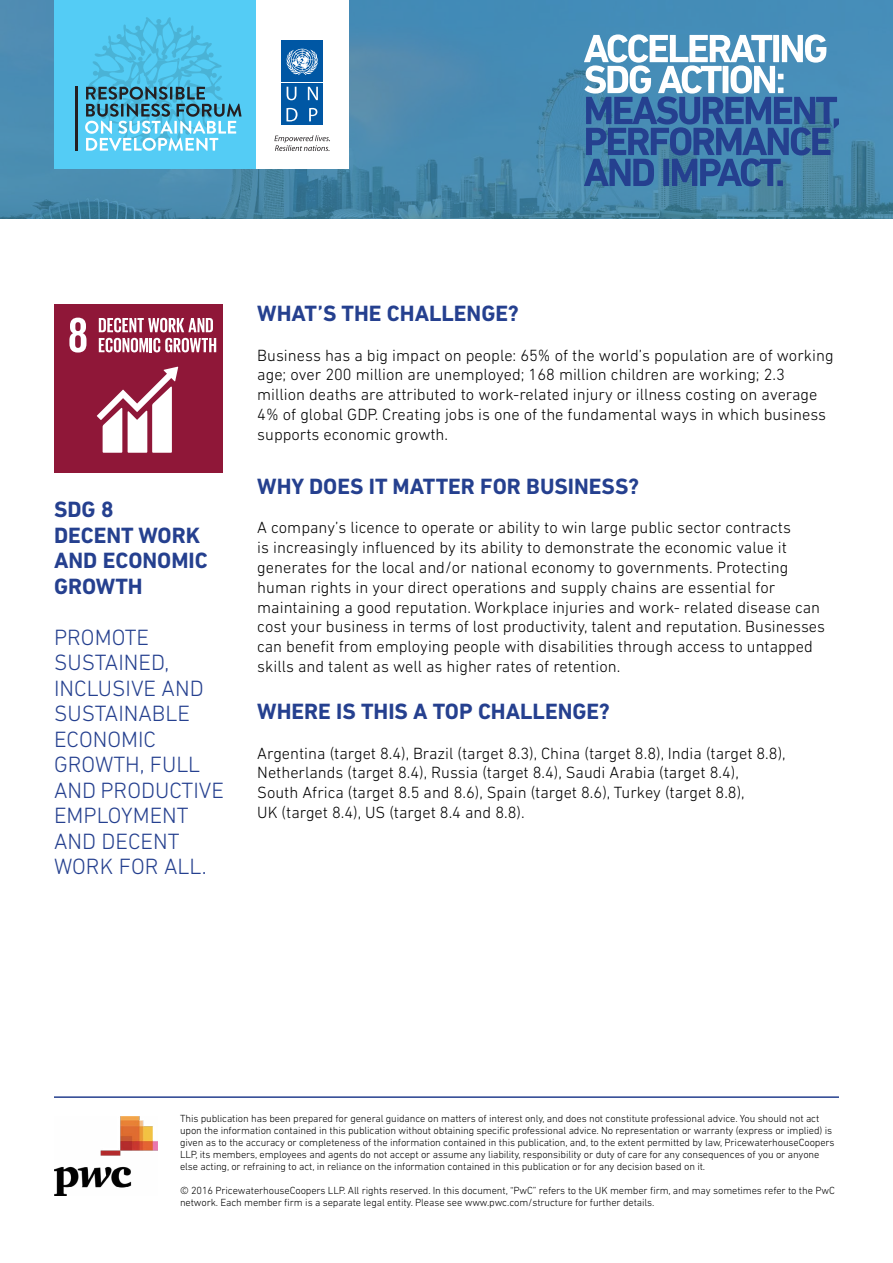
<style>
.page{position:relative;width:893px;height:1263px;background:#fff}
.page>*{position:absolute;margin:0;border:0;box-sizing:border-box;transform-origin:0 0}
.t1{font:700 22.5px/25.5px "DIN Next LT Pro";color:#25408f}
.t2{font:300 22.5px/25.5px "DIN Next LT Pro";color:#25408f}
.t3{font:300 16.5px/19.8px "DIN Next LT Pro";color:#000}
.t4{font:300 10.5px/12px "DIN Next LT Pro";letter-spacing:-.01em;color:#000}
</style>
<div class="page">
<div style="left:54px;top:304px;width:168px;height:169px;background:#8f1738"></div>
<svg style="left:97px;top:367px;width:81px;height:86px"></svg>
<svg style="left:69px;top:318px;width:17px;height:35px"></svg>
<svg style="left:99px;top:318px;width:114px;height:14px"></svg>
<svg style="left:99px;top:338px;width:117px;height:14px"></svg>
<svg style="left:0;top:0;width:892px;height:219px;background:#4789ae"></svg>
<div style="left:54px;top:1px;width:202px;height:168px;background:#54ccf5"></div>
<div style="left:256px;top:1px;width:93px;height:168px;background:#fff"></div>
<div style="left:281px;top:83px;width:21px;height:20px;background:#0057a4"></div>
<svg style="left:287px;top:87px;width:9px;height:13px"></svg>
<div style="left:303px;top:83px;width:20px;height:20px;background:#0057a4"></div>
<svg style="left:308px;top:87px;width:10px;height:13px"></svg>
<div style="left:303px;top:105px;width:20px;height:20px;background:#0057a4"></div>
<svg style="left:309px;top:108px;width:8px;height:13px"></svg>
<div style="left:281px;top:105px;width:21px;height:20px;background:#0057a4"></div>
<svg style="left:286px;top:108px;width:11px;height:13px"></svg>
<div style="left:281px;top:41px;width:42px;height:41px;background:#0057a4"></div>
<svg style="left:287px;top:49px;width:31px;height:26px"></svg>
<svg style="left:274px;top:135px;width:56px;height:16px"></svg>
<svg style="left:85px;top:17px;width:157px;height:134px"></svg>
<hr style="left:75px;top:87px;width:3px;height:64px;background:#241f21">
<svg style="left:584px;top:34px;width:255px;height:152px;background:#5c8ab5"></svg>
<hr style="left:54px;top:1096px;width:785px;height:2px;background:#25408f">
<img style="left:54px;top:1116px;width:103px;height:79px">
<h1 class="t1" style="left:54px;top:497px;width:155px">SDG 8<br>DECENT WORK<br>AND ECONOMIC<br>GROWTH</h1>
<h1 class="t2" style="left:54px;top:624px;width:28px">Promote sustained</h1>
<h1 class="t2" style="left:165px;top:650px;width:6px">,</h1>
<h1 class="t2" style="left:54px;top:675px;width:12px">inclusive</h1>
<h1 class="t2" style="left:162px;top:675px;width:15px">and</h1>
<h1 class="t2" style="left:54px;top:701px;width:15px;text-align:justify">sustainable economic growth</h1>
<h1 class="t2" style="left:140px;top:752px;width:23px">, full</h1>
<h1 class="t2" style="left:54px;top:777px;width:15px">and</h1>
<h1 class="t2" style="left:100px;top:777px;width:14px">productive</h1>
<h1 class="t2" style="left:54px;top:802px;width:15px">employment and</h1>
<h1 class="t2" style="left:102px;top:828px;width:14px">decent</h1>
<h1 class="t2" style="left:54px;top:853px;width:16px">work</h1>
<h1 class="t2" style="left:119px;top:853px;width:14px">for</h1>
<h1 class="t2" style="left:164px;top:853px;width:44px">all .</h1>
<h1 class="t1" style="left:257px;top:301px;width:263px">WHAT’S THE CHALLENGE?</h1>
<p class="t3" style="left:257px;top:345px;width:578px">Business has a big impact on people: 65% of the world’s population are of working age; over 200 million are unemployed; 168 million children are working; 2.3 million deaths are attributed to work-related injury or illness costing on average 4% of global GDP. Creating jobs is one of the fundamental ways in which business supports economic growth.</p>
<h1 class="t1" style="left:257px;top:473px;width:383px">WHY DOES IT MATTER FOR BUSINESS?</h1>
<p class="t3" style="left:257px;top:518px;width:569px">A company’s licence to operate or ability to win large public sector contracts<br>is increasingly influenced by its ability to demonstrate the economic value it generates for the local and/or national economy to governments. Protecting human rights in your direct operations and supply chains are essential for maintaining a good reputation. Workplace injuries and work- related disease can cost your business in terms of lost productivity, talent and reputation. Businesses can benefit from employing people with disabilities through access to untapped skills and talent as well as higher rates of retention.</p>
<h1 class="t1" style="left:257px;top:698px;width:354px">WHERE IS THIS A TOP CHALLENGE?</h1>
<p class="t3" style="left:257px;top:743px;width:530px">Argentina (target 8.4), Brazil (target 8.3), China (target 8.8), India (target 8.8), Netherlands (target 8.4), Russia (target 8.4), Saudi Arabia (target 8.4),<br>South Africa (target 8.5 and 8.6), Spain (target 8.6), Turkey (target 8.8),<br>UK (target 8.4), US (target 8.4 and 8.8).</p>
<p class="t4" style="left:180px;top:1113px;width:656px">This publication has been prepared for general guidance on matters of interest only, and does not constitute professional advice. You should not act upon the information contained in this publication without obtaining specific professional advice. No representation or warranty (express or implied) is given as to the accuracy or completeness of the information contained in this publication, and, to the extent permitted by law, PricewaterhouseCoopers LLP, its members, employees and agents do not accept or assume any liability, responsibility or duty of care for any consequences of you or anyone else acting, or refraining to act, in reliance on the information contained in this publication or for any decision based on it.</p>
<p class="t4" style="left:180px;top:1185px;width:656px">© 2016 PricewaterhouseCoopers LLP. All rights reserved. In this document, “PwC” refers to the UK member firm, and may sometimes refer to the PwC network. Each member firm is a separate legal entity. Please see www.pwc.com/structure for further details.</p>
</div>
